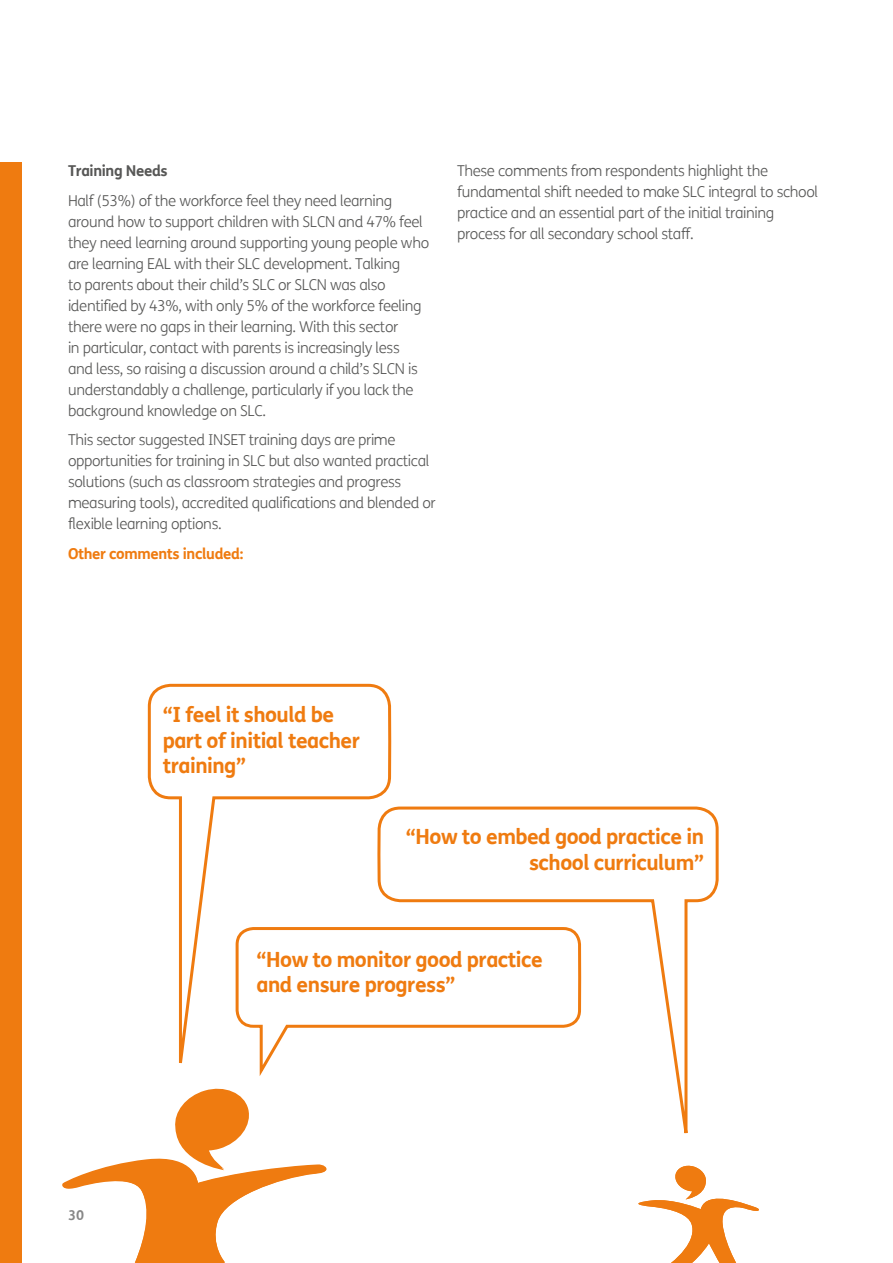
<style>
.page{position:relative;width:893px;height:1263px;background:#fff}
.page>*{position:absolute;margin:0;border:0;box-sizing:border-box;transform-origin:0 0}
.t1{font:700 21px/25.5px "FS Me";letter-spacing:-.025em;color:#ef7b10}
.t2{font:300 15px/21px "FS Me";letter-spacing:-.025em;color:#575756}
.t3{font:700 15px "FS Me";letter-spacing:-.025em;color:#ef7b10}
.t4{font:700 15px "FS Me";letter-spacing:-.025em;color:#575756}
.t5{font:700 13.5px "FS Me";color:#878787}
</style>
<div class="page">
<hr style="left:892px;top:0;width:1px;height:1263px;background:#f0f0f0">
<div style="left:0;top:163px;width:21px;height:1100px;background:#ef7b10"></div>
<svg style="left:638px;top:1175px;width:121px;height:88px"></svg>
<svg style="left:393px;top:806px;width:326px;height:369px"></svg>
<svg style="left:147px;top:683px;width:246px;height:393px"></svg>
<svg style="left:62px;top:1088px;width:265px;height:175px"></svg>
<p class="t4" style="left:68px;top:162px;width:101px">Training Needs</p>
<p class="t2" style="left:68px;top:191px;width:363px">Half (53%) of the workforce feel they need learning around how to support children with SLCN and 47% feel they need learning around supporting young people who are learning EAL with their SLC development. Talking<br>to parents about their child’s SLC or SLCN was also identified by 43%, with only 5% of the workforce feeling there were no gaps in their learning. With this sector<br>in particular, contact with parents is increasingly less<br>and less, so raising a discussion around a child’s SLCN is understandably a challenge, particularly if you lack the background knowledge on SLC.</p>
<p class="t2" style="left:68px;top:430px;width:369px">This sector suggested INSET training days are prime opportunities for training in SLC but also wanted practical solutions (such as classroom strategies and progress measuring tools), accredited qualifications and blended or flexible learning options.</p>
<p class="t3" style="left:68px;top:544px;width:177px">Other comments included:</p>
<p class="t2" style="left:457px;top:161px;width:362px">These comments from respondents highlight the fundamental shift needed to make SLC integral to school practice and an essential part of the initial training process for all secondary school staff.</p>
<h1 class="t1" style="left:163px;top:702px;width:199px">“I feel it should be part of initial teacher training”</h1>
<h1 class="t1" style="left:406px;top:824px;width:300px;text-align:right">“How to embed good practice in school curriculum”</h1>
<p class="t5" style="left:68px;top:1207px;width:17px">30</p>
<h1 class="t1" style="left:256px;top:946px;width:288px">“How to monitor good practice and ensure progress”</h1>
</div>
